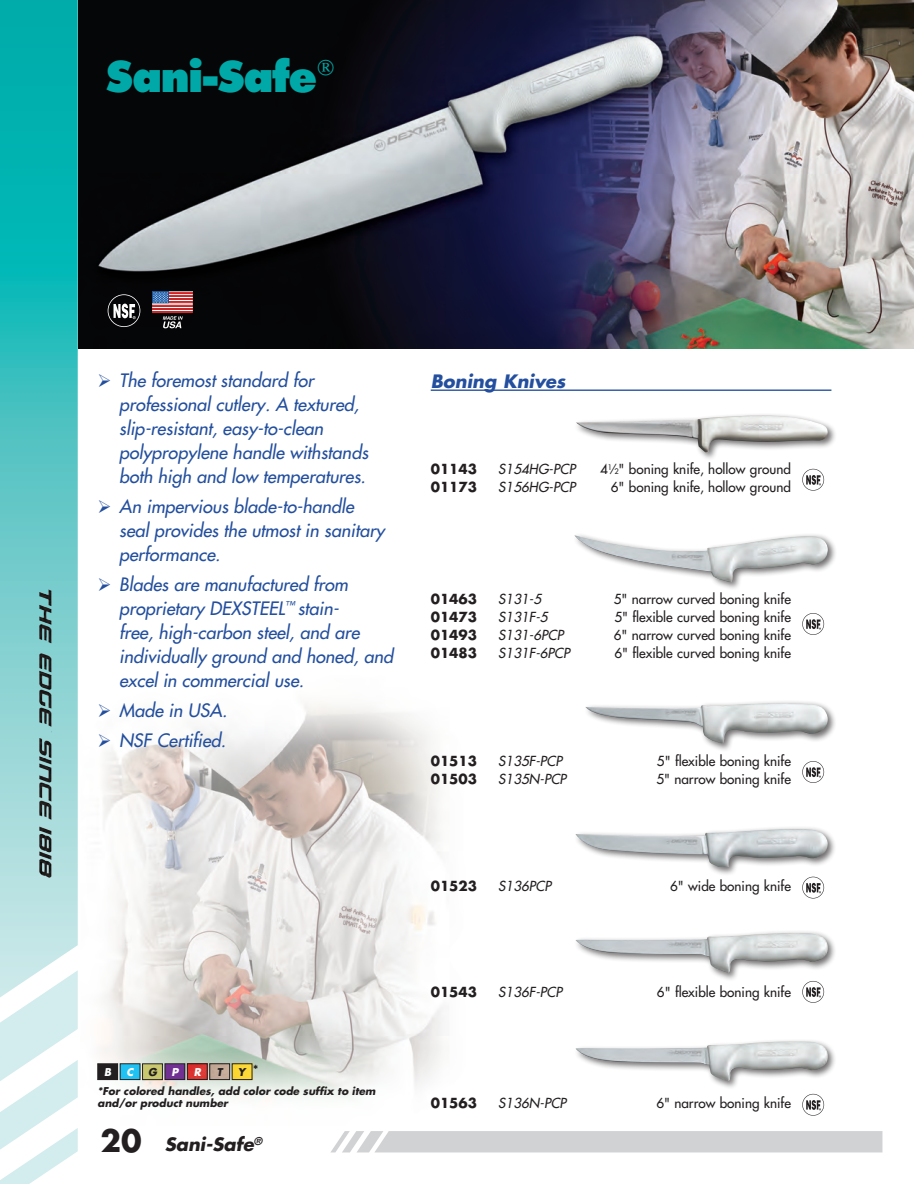
<style>
.page{position:relative;width:914px;height:1184px;background:#fff}
.page>*{position:absolute;margin:0;border:0;box-sizing:border-box;transform-origin:0 0}
.t1{font:800 43.5px "Tempest";color:#00a9a7}
.t2{font:italic 18px/24px "Futura";color:#234f9e}
.t3{font:italic 700 18px "Futura";color:#231f20}
.t4{font:italic 700 18px "Futura";color:#234f9e}
.t5{font:13.5px "Futura";color:#231f20}
.t6{font:italic 13.5px "Futura";color:#231f20}
.t7{font:700 13.5px "Futura";color:#231f20}
.t8{font:italic 700 10.5px/12.6px "Futura";color:#231f20}
.t9{font:italic 700 10.5px "Futura";color:#fff}
.s1{font-size:7.35px}
.s2{font-weight:400;font-style:normal;font-size:13.5px}
.s3{font-style:normal;font-size:30px}
</style>
<div class="page">
<img style="left:97px;top:703px;width:346px;height:396px">
<svg style="left:0;top:0;width:78px;height:970px;background:#54c6c5"></svg>
<img style="left:40px;top:589px;width:12px;height:288px">
<div style="left:331px;top:1131px;width:551px;height:21px;background:#d1d2d4"></div>
<hr style="left:430px;top:389px;width:401px;height:2px;background:#234f9e">
<div style="left:573px;top:930px;width:264px;height:51px;background:#231f20;opacity:.65"></div>
<img style="left:575px;top:932px;width:252px;height:40px">
<div style="left:573px;top:1038px;width:264px;height:52px;background:#231f20;opacity:.65"></div>
<img style="left:575px;top:1041px;width:252px;height:40px">
<div style="left:573px;top:826px;width:264px;height:50px;background:#231f20;opacity:.65"></div>
<img style="left:575px;top:828px;width:252px;height:39px">
<div style="left:574px;top:412px;width:262px;height:49px;background:#231f20;opacity:.65"></div>
<img style="left:576px;top:415px;width:251px;height:38px">
<div style="left:572px;top:533px;width:264px;height:58px;background:#231f20;opacity:.65"></div>
<img style="left:574px;top:535px;width:253px;height:47px">
<div style="left:583px;top:700px;width:254px;height:52px;background:#231f20;opacity:.65"></div>
<img style="left:585px;top:702px;width:242px;height:41px">
<img style="left:78px;top:0;width:836px;height:348px">
<div style="left:98px;top:1063px;width:20px;height:16px;background:#231f20"></div>
<div style="left:98px;top:1063px;width:20px;height:16px;border:1px solid #231f20"></div>
<div style="left:120px;top:1063px;width:20px;height:16px;background:#1fc2f3"></div>
<div style="left:120px;top:1063px;width:20px;height:16px;border:1px solid #231f20"></div>
<img style="left:189px;top:1065px;width:16px;height:12px">
<div style="left:187px;top:1063px;width:20px;height:16px;border:1px solid #231f20"></div>
<img style="left:234px;top:1065px;width:16px;height:12px">
<div style="left:232px;top:1063px;width:20px;height:16px;border:1px solid #231f20"></div>
<div style="left:165px;top:1063px;width:20px;height:16px;background:#713193"></div>
<div style="left:165px;top:1063px;width:20px;height:16px;border:1px solid #231f20"></div>
<img style="left:211px;top:1065px;width:17px;height:12px">
<div style="left:209px;top:1063px;width:21px;height:16px;border:1px solid #231f20"></div>
<div style="left:142px;top:1063px;width:20px;height:16px;background:#c9c86e"></div>
<div style="left:142px;top:1063px;width:21px;height:16px;border:1px solid #231f20"></div>
<svg style="left:152px;top:292px;width:41px;height:36px"></svg>
<svg style="left:802px;top:469px;width:22px;height:21px"></svg>
<svg style="left:802px;top:613px;width:22px;height:22px"></svg>
<svg style="left:802px;top:761px;width:22px;height:22px"></svg>
<svg style="left:802px;top:876px;width:22px;height:22px"></svg>
<svg style="left:802px;top:981px;width:22px;height:21px"></svg>
<svg style="left:802px;top:1093px;width:22px;height:22px"></svg>
<svg style="left:108px;top:294px;width:32px;height:33px"></svg>
<svg style="left:0;top:0;width:5px;height:5px"></svg>
<svg style="left:0;top:970px;width:78px;height:214px"></svg>
<svg style="left:908px;top:0;width:6px;height:5px"></svg>
<svg style="left:112px;top:717px;width:18px;height:1px"></svg>
<svg style="left:112px;top:747px;width:18px;height:1px"></svg>
<p class="t1" style="left:107px;top:54px;width:229px">Sani-Safe<sup>®</sup></p>
<p class="t2" style="left:119px;top:368px;width:251px;text-indent:-22px">➢ The foremost standard for professional cutlery. A textured, slip-resistant, easy-to-clean polypropylene handle withstands both high and low temperatures.</p>
<p class="t2" style="left:119px;top:494px;width:267px;text-indent:-22px">➢ An impervious blade-to-handle seal provides the utmost in sanitary performance.</p>
<p class="t2" style="left:119px;top:572px;width:275px;text-indent:-22px">➢ Blades are manufactured from proprietary DEXSTEEL<sup>™</sup> stain-<br>free, high-carbon steel, and are individually ground and honed, and excel in commercial use.</p>
<p class="t2" style="left:98px;top:698px;width:131px">➢ Made in USA.</p>
<p class="t2" style="left:98px;top:728px;width:130px">➢ NSF Certified.</p>
<p class="t4" style="left:430px;top:368px;width:136px">Boning Knives</p>
<p class="t7" style="left:430px;top:459px;width:48px">01143</p>
<p class="t6" style="left:498px;top:460px;width:79px">S154hg-PCP</p>
<p class="t5" style="left:600px;top:460px;width:192px">4<sup>1</sup>⁄<span class="s1">2</span>" boning knife, hollow ground</p>
<p class="t7" style="left:431px;top:477px;width:48px">01173</p>
<p class="t6" style="left:498px;top:478px;width:68px">S156hg-Pcp</p>
<p class="t5" style="left:611px;top:478px;width:181px">6" boning knife, hollow ground</p>
<p class="t7" style="left:430px;top:590px;width:48px">01463</p>
<p class="t6" style="left:498px;top:590px;width:44px">S131-5</p>
<p class="t5" style="left:613px;top:590px;width:179px">5" narrow curved boning knife</p>
<p class="t7" style="left:430px;top:608px;width:48px">01473</p>
<p class="t6" style="left:498px;top:608px;width:51px">S131f-5</p>
<p class="t5" style="left:614px;top:608px;width:178px">5" flexible curved boning knife</p>
<p class="t7" style="left:430px;top:626px;width:48px">01493</p>
<p class="t6" style="left:498px;top:626px;width:50px">S131-6pcp</p>
<p class="t5" style="left:613px;top:626px;width:179px">6" narrow curved boning knife</p>
<p class="t7" style="left:430px;top:644px;width:48px">01483</p>
<p class="t6" style="left:498px;top:644px;width:56px">S131f-6pcp</p>
<p class="t5" style="left:614px;top:644px;width:178px">6" flexible curved boning knife</p>
<p class="t7" style="left:430px;top:751px;width:48px">01513</p>
<p class="t6" style="left:498px;top:752px;width:55px">S135f-Pcp</p>
<p class="t5" style="left:657px;top:752px;width:135px">5" flexible boning knife</p>
<p class="t7" style="left:430px;top:769px;width:48px">01503</p>
<p class="t6" style="left:498px;top:770px;width:70px">S135n-PCP</p>
<p class="t5" style="left:656px;top:770px;width:136px">5" narrow boning knife</p>
<p class="t9" style="left:104px;top:1064px;width:9px">B</p>
<p class="t9" style="left:127px;top:1064px;width:8px">C</p>
<p class="t8" style="left:148px;top:1065px;width:10px">G</p>
<p class="t9" style="left:171px;top:1064px;width:8px">P</p>
<p class="t9" style="left:194px;top:1064px;width:8px">R</p>
<p class="t8" style="left:217px;top:1065px;width:7px">T</p>
<p class="t8" style="left:238px;top:1065px;width:23px">Y <span class="s2">*</span></p>
<p class="t8" style="left:98px;top:1084px;width:279px">*For colored handles, add color code suffix to item and/or product number</p>
<p class="t3" style="left:100px;top:1132px;width:163px"><span class="s3">20</span> Sani-Safe<sup>®</sup></p>
<p class="t7" style="left:430px;top:876px;width:48px">01523</p>
<p class="t6" style="left:498px;top:877px;width:38px">S136pcp</p>
<p class="t5" style="left:670px;top:877px;width:122px">6" wide boning knife</p>
<p class="t7" style="left:430px;top:982px;width:48px">01543</p>
<p class="t6" style="left:498px;top:983px;width:55px">S136f-Pcp</p>
<p class="t5" style="left:657px;top:983px;width:135px">6" flexible boning knife</p>
<p class="t7" style="left:431px;top:1093px;width:48px">01563</p>
<p class="t6" style="left:498px;top:1094px;width:59px">S136n-Pcp</p>
<p class="t5" style="left:656px;top:1094px;width:136px">6" narrow boning knife</p>
</div>
